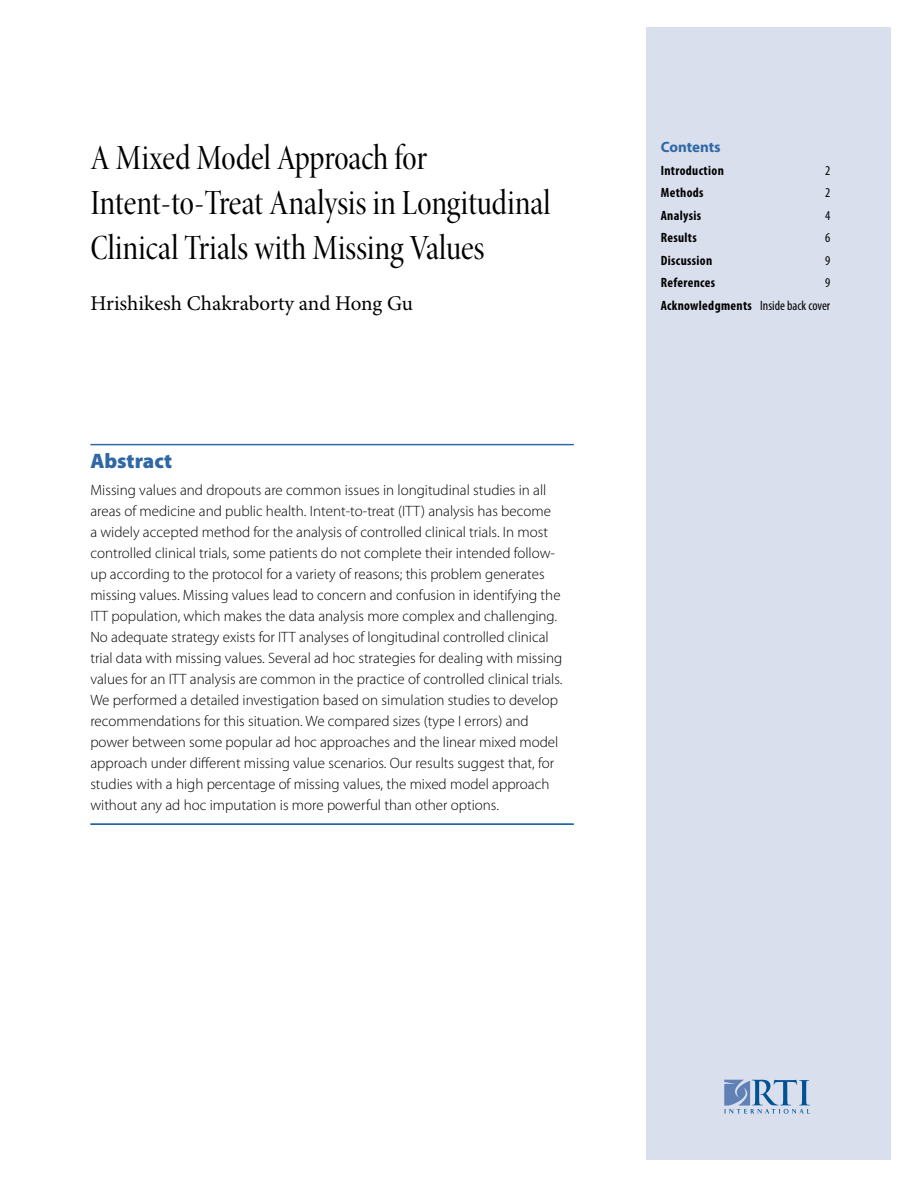
<style>
.page{position:relative;width:918px;height:1188px;background:#fff}
.page>*{position:absolute;margin:0;border:0;box-sizing:border-box;transform-origin:0 0}
.t1{font:36px/45px "Minion Pro Cn Disp";letter-spacing:-.005em;color:#000}
.t2{font:21px "Minion Pro";letter-spacing:-.005em;color:#000}
.t3{font:900 21px "Myriad Pro";color:#2f68a4}
.t4{font:300 15px/21px "Myriad Pro";color:#000}
.t5{font:700 15px "Myriad Pro";letter-spacing:-.005em;color:#2f68a4}
.t6{font:700 condensed 13.5px "Myriad Pro";letter-spacing:.025em;color:#000}
.t7{font:condensed 13.5px/22.5px "Myriad Pro";color:#000;text-align:right}
.s1{font-weight:700}
</style>
<div class="page">
<div style="left:646px;top:27px;width:245px;height:1133px;background:#dadfee"></div>
<hr style="left:90px;top:444px;width:484px;height:1px;background:#2f68a4">
<hr style="left:90px;top:823px;width:484px;height:2px;background:#005295">
<svg style="left:724px;top:1080px;width:86px;height:34px"></svg>
<h1 class="t1" style="left:90px;top:136px;width:462px">A Mixed Model Approach for<br>Intent-to-Treat Analysis in Longitudinal<br>Clinical Trials with Missing Values</h1>
<h2 class="t2" style="left:90px;top:291px;width:324px">Hrishikesh Chakraborty and Hong Gu</h2>
<h2 class="t3" style="left:90px;top:449px;width:83px">Abstract</h2>
<p class="t4" style="left:90px;top:480px;width:474px">Missing values and dropouts are common issues in longitudinal studies in all areas of medicine and public health. Intent-to-treat (ITT) analysis has become<br>a widely accepted method for the analysis of controlled clinical trials. In most controlled clinical trials, some patients do not complete their intended follow&shy;up according to the protocol for a variety of reasons; this problem generates missing values. Missing values lead to concern and confusion in identifying the ITT population, which makes the data analysis more complex and challenging.<br>No adequate strategy exists for ITT analyses of longitudinal controlled clinical trial data with missing values. Several ad hoc strategies for dealing with missing values for an ITT analysis are common in the practice of controlled clinical trials.<br>We performed a detailed investigation based on simulation studies to develop recommendations for this situation. We compared sizes (type I errors) and power between some popular ad hoc approaches and the linear mixed model approach under different missing value scenarios. Our results suggest that, for studies with a high percentage of missing values, the mixed model approach without any ad hoc imputation is more powerful than other options.</p>
<p class="t5" style="left:661px;top:139px;width:62px">Contents</p>
<p class="t6" style="left:661px;top:163px;width:65px">Introduction</p>
<p class="t7" style="left:825px;top:160px;width:7px">2</p>
<p class="t6" style="left:661px;top:186px;width:44px">Methods</p>
<p class="t7" style="left:825px;top:182px;width:7px">2</p>
<p class="t6" style="left:661px;top:208px;width:42px">Analysis</p>
<p class="t7" style="left:825px;top:205px;width:7px">4</p>
<p class="t6" style="left:661px;top:231px;width:38px">Results</p>
<p class="t7" style="left:825px;top:227px;width:7px">6</p>
<p class="t6" style="left:661px;top:253px;width:53px">Discussion</p>
<p class="t7" style="left:825px;top:250px;width:7px">9</p>
<p class="t6" style="left:661px;top:276px;width:56px">References</p>
<p class="t7" style="left:661px;top:272px;width:171px">9<br><span class="s1">Acknowledgments</span> Inside back cover</p>
</div>
